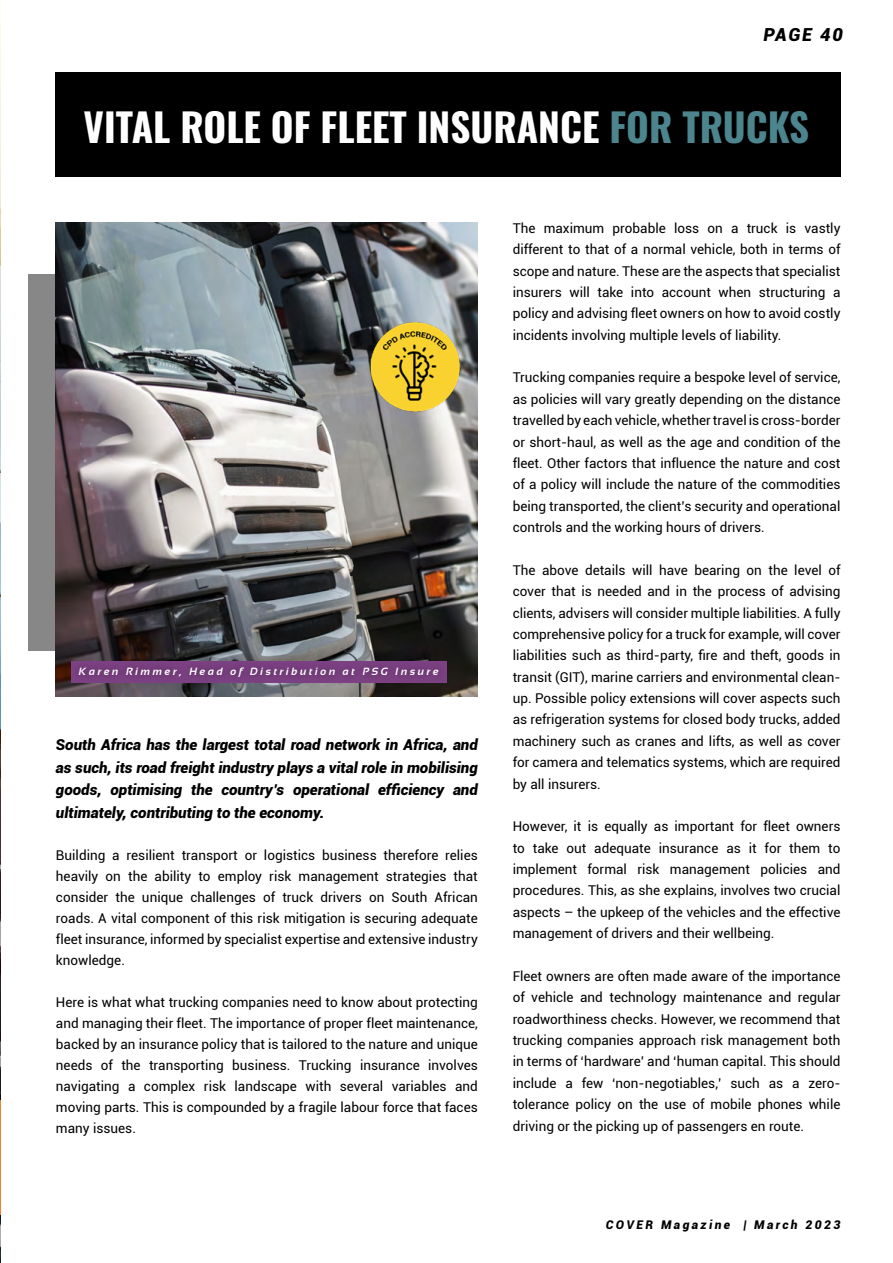
<style>
.page{position:relative;width:893px;height:1263px;background:#fff}
.page>*{position:absolute;margin:0;border:0;box-sizing:border-box;transform-origin:0 0}
.t1{font:700 39px "Oswald";color:#fff}
.t2{font:italic 900 18px "Roboto";letter-spacing:.095em;color:#000}
.t3{font:italic 900 15px/22.5px "Roboto";color:#000;text-align:justify}
.t4{font:13.5px/21.3px "Roboto";color:#000;text-align:justify}
.t5{font:italic 900 12px "Roboto";letter-spacing:.2em;color:#000}
.t6{font:italic 700 10.5px "Sansation";letter-spacing:.25em;color:#fff}
.s1{color:#4c858e}
</style>
<div class="page">
<img style="left:0;top:4px;width:1px;height:1259px">
<hr style="left:0;top:1100px;width:1px;height:114px;background:#f57f34">
<div style="left:29px;top:275px;width:94px;height:376px;background:#888787"></div>
<img style="left:56px;top:223px;width:422px;height:473px">
<div style="left:55px;top:72px;width:785px;height:105px;background:#000"></div>
<div style="left:71px;top:659px;width:375px;height:26px;background:#000;opacity:.45"></div>
<img style="left:367px;top:314px;width:96px;height:104px">
<h2 class="t2" style="left:763px;top:21px;width:81px">PAGE 40</h2>
<h1 class="t1" style="left:84px;top:107px;width:727px">VITAL ROLE OF FLEET INSURANCE <span class="s1">FOR TRUCKS</span></h1>
<p class="t6" style="left:79px;top:666px;width:361px">Karen Rimmer, Head of Distribution at PSG Insure</p>
<p class="t3" style="left:56px;top:733px;width:423px">South Africa has the largest total road network in Africa, and as such, its road freight industry plays a vital role in mobilising goods, optimising the country’s operational efficiency and ultimately, contributing to the economy.</p>
<p class="t4" style="left:56px;top:844px;width:423px">Building a resilient transport or logistics business therefore relies heavily on the ability to employ risk management strategies that consider the unique challenges of truck drivers on South African roads. A vital component of this risk mitigation is securing adequate fleet insurance, informed by specialist expertise and extensive industry knowledge.</p>
<p class="t4" style="left:56px;top:991px;width:423px">Here is what what trucking companies need to know about protecting and managing their fleet. The importance of proper fleet maintenance, backed by an insurance policy that is tailored to the nature and unique needs of the transporting business. Trucking insurance involves navigating a complex risk landscape with several variables and moving parts. This is compounded by a fragile labour force that faces many issues.</p>
<p class="t4" style="left:513px;top:217px;width:329px">The maximum probable loss on a truck is vastly different to that of a normal vehicle, both in terms of scope and nature. These are the aspects that specialist insurers will take into account when structuring a policy and advising fleet owners on how to avoid costly incidents involving multiple levels of liability.</p>
<p class="t4" style="left:513px;top:366px;width:329px">Trucking companies require a bespoke level of service, as policies will vary greatly depending on the distance travelled by each vehicle, whether travel is cross-border or short-haul, as well as the age and condition of the fleet. Other factors that influence the nature and cost of a policy will include the nature of the commodities being transported, the client’s security and operational controls and the working hours of drivers.</p>
<p class="t4" style="left:513px;top:559px;width:329px">The above details will have bearing on the level of cover that is needed and in the process of advising clients, advisers will consider multiple liabilities. A fully comprehensive policy for a truck for example, will cover liabilities such as third-party, fire and theft, goods in transit (GIT), marine carriers and environmental clean&shy;up. Possible policy extensions will cover aspects such as refrigeration systems for closed body trucks, added machinery such as cranes and lifts, as well as cover for camera and telematics systems, which are required by all insurers.</p>
<p class="t4" style="left:513px;top:815px;width:329px">However, it is equally as important for fleet owners to take out adequate insurance as it for them to implement formal risk management policies and procedures. This, as she explains, involves two crucial aspects – the upkeep of the vehicles and the effective management of drivers and their wellbeing.</p>
<p class="t4" style="left:513px;top:965px;width:329px">Fleet owners are often made aware of the importance of vehicle and technology maintenance and regular roadworthiness checks. However, we recommend that trucking companies approach risk management both in terms of ‘hardware’ and ‘human capital. This should include a few ‘non-negotiables,’ such as a zero&shy;tolerance policy on the use of mobile phones while driving or the picking up of passengers en route.</p>
<p class="t5" style="left:606px;top:1216px;width:236px">COVER Magazine | March 2023</p>
</div>
